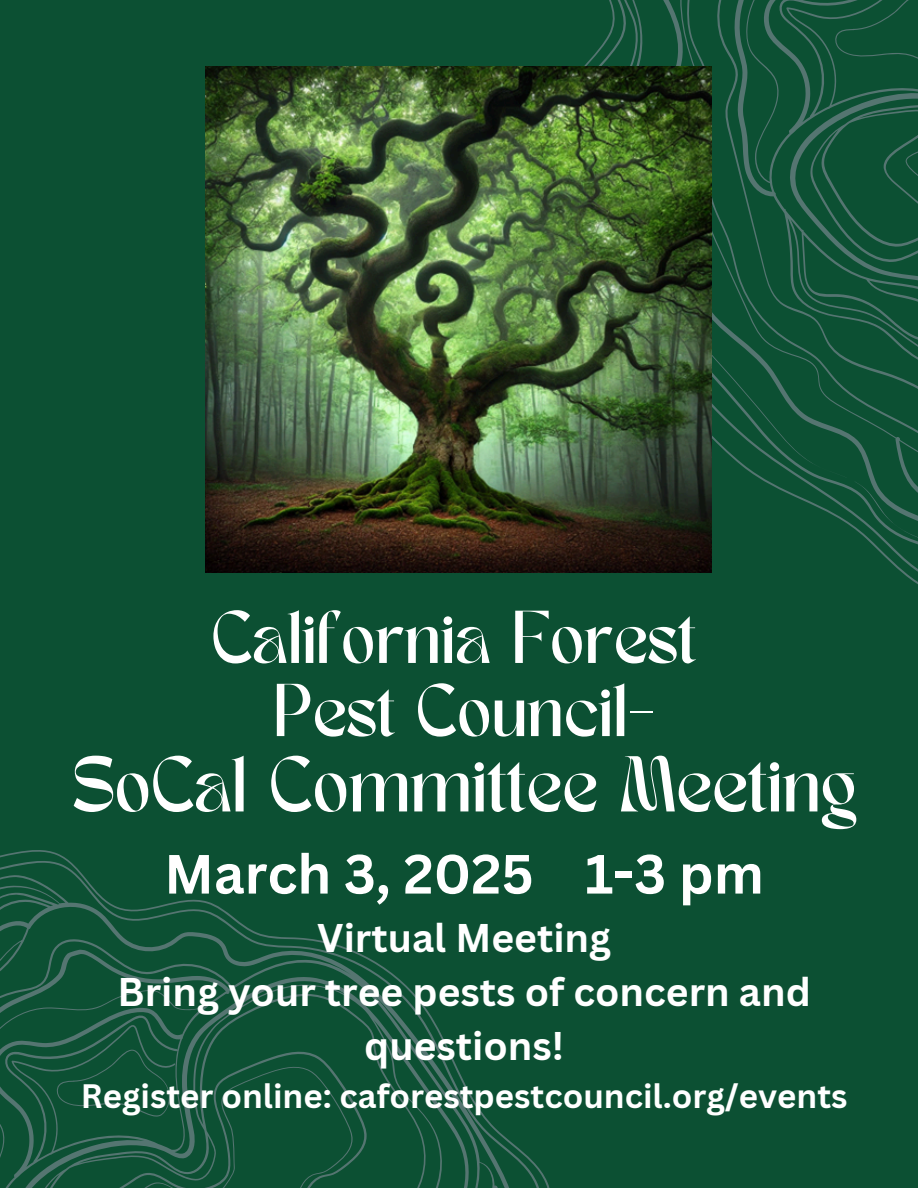
<style>
.page{position:relative;width:918px;height:1188px;background:#0c5033}
.page>*{position:absolute;margin:0;border:0;box-sizing:border-box;transform-origin:0 0}
.t1{font:55.2px "TANMERINGUE";color:#fff}
.t2{font:700 54px "Canva Sans";color:#fff}
.t3{font:52.35px/73.2px "TANMERINGUE";color:#fff;text-align:center}
.t4{font:700 39px/54px "Canva Sans";color:#fff;text-align:center}
.t5{font:700 33px "Canva Sans";color:#fff}
</style>
<div class="page">
<svg style="left:0;top:850px;width:550px;height:338px"></svg>
<svg style="left:584px;top:0;width:334px;height:584px"></svg>
<img style="left:206px;top:66px;width:506px;height:507px">
<p class="t3" style="left:211px;top:609px;width:486px">California Forest<br>Pest Council-</p>
<p class="t1" style="left:73px;top:756px;width:785px">SoCal Committee Meeting</p>
<p class="t2" style="left:164px;top:836px;width:601px">March 3, 2025 1-3 pm</p>
<h1 class="t4" style="left:317px;top:910px;width:295px">Virtual Meeting</h1>
<p class="t4" style="left:117px;top:964px;width:695px">Bring your tree pests of concern and questions!</p>
<p class="t5" style="left:81px;top:1073px;width:768px">Register online: caforestpestcouncil.org/events</p>
</div>
